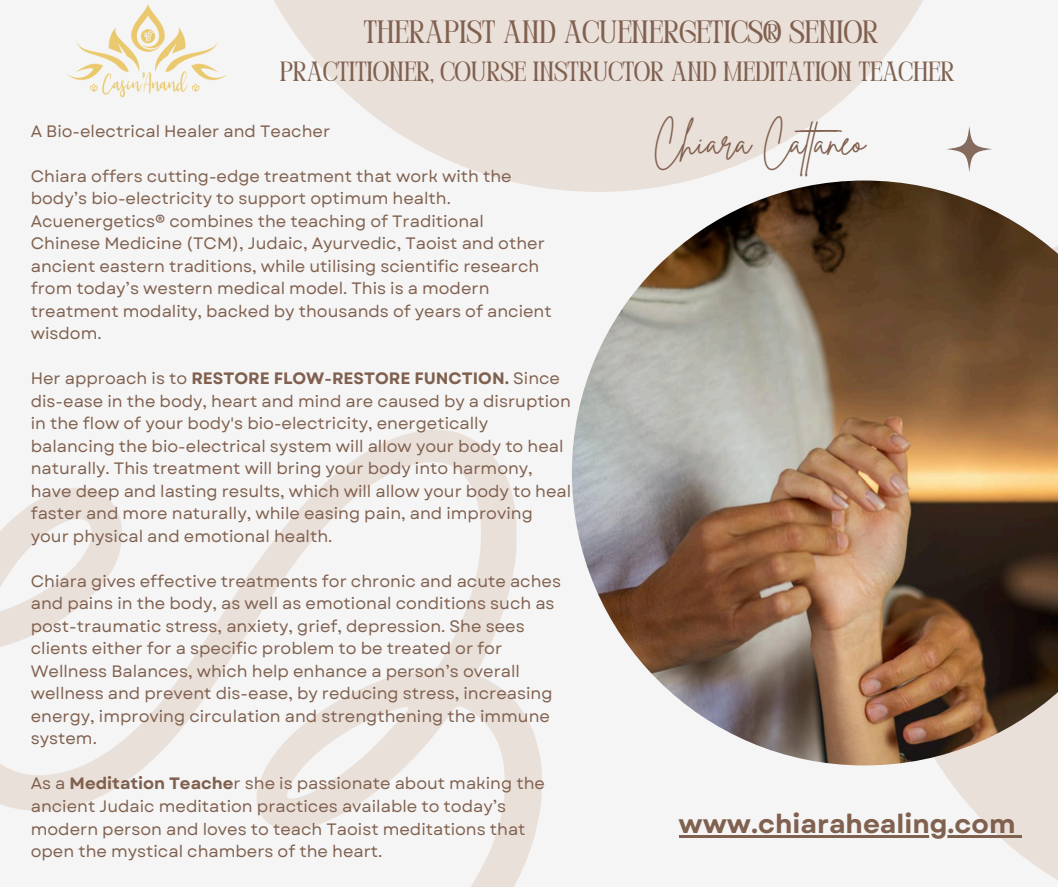
<style>
.page{position:relative;width:1058px;height:887px;background:#fff}
.page>*{position:absolute;margin:0;border:0;box-sizing:border-box;transform-origin:0 0}
.t1{font:37.5px "Brittany Signature";color:#80604e}
.t2{font:32.25px "Perandoryv 2";color:#80604e}
.t3{font:27.75px "Perandoryv 2";color:#80604e}
.t4{font:700 26.1px "Garet";color:#80604e}
.t5{font:16.5px/22.5px "Garet";color:#80604e}
.s1{font-weight:700}
</style>
<div class="page">
<div style="left:0;top:0;width:1058px;height:886px;background:#f5f5f5"></div>
<svg style="left:274px;top:0;width:649px;height:191px;fill:#eae0da"></svg>
<svg style="left:878px;top:765px;width:180px;height:115px"></svg>
<svg style="left:0;top:429px;width:542px;height:457px"></svg>
<img style="left:572px;top:180px;width:486px;height:585px">
<img style="left:67px;top:4px;width:160px;height:94px">
<svg style="left:947px;top:126px;width:45px;height:46px"></svg>
<hr style="left:678px;top:834px;width:337px;height:3px;background:#80604e">
<svg style="left:1015px;top:834px;width:6px;height:3px"></svg>
<p class="t2" style="left:364px;top:18px;width:516px">THERAPIST AND ACUENERGETICS® SENIOR</p>
<p class="t3" style="left:280px;top:60px;width:676px">PRACTITIONER, COURSE INSTRUCTOR AND MEDITATION TEACHER</p>
<p class="t5" style="left:31px;top:120px;width:301px">A Bio-electrical Healer and Teacher</p>
<p class="t5" style="left:31px;top:165px;width:482px">Chiara offers cutting-edge treatment that work with the body’s bio-electricity to support optimum health.<br>Acuenergetics® combines the teaching of Traditional</p>
<p class="t5" style="left:31px;top:232px;width:522px">Chinese Medicine (TCM), Judaic, Ayurvedic, Taoist and other ancient eastern traditions, while utilising scientific research from today’s western medical model. This is a modern treatment modality, backed by thousands of years of ancient wisdom.</p>
<p class="t5" style="left:31px;top:367px;width:542px">Her approach is to <span class="s1">RESTORE FLOW-RESTORE FUNCTION.</span> Since dis-ease in the body, heart and mind are caused by a disruption in the flow of your body's bio-electricity, energetically balancing the bio-electrical system will allow your body to heal naturally. This treatment will bring your body into harmony, have deep and lasting results, which will allow your body to heal faster and more naturally, while easing pain, and improving your physical and emotional health.</p>
<p class="t5" style="left:31px;top:570px;width:532px">Chiara gives effective treatments for chronic and acute aches and pains in the body, as well as emotional conditions such as post-traumatic stress, anxiety, grief, depression. She sees clients either for a specific problem to be treated or for Wellness Balances, which help enhance a person’s overall wellness and prevent dis-ease, by reducing stress, increasing energy, improving circulation and strengthening the immune system.</p>
<p class="t5" style="left:31px;top:772px;width:515px">As a <span class="s1">Meditation Teache</span>r she is passionate about making the ancient Judaic meditation practices available to today’s modern person and loves to teach Taoist meditations that open the mystical chambers of the heart.</p>
<h1 class="t1" style="left:653px;top:118px;width:214px">Chiara Cataneo</h1>
<p class="t4" style="left:678px;top:804px;width:338px">www.chiarahealing.com</p>
</div>
